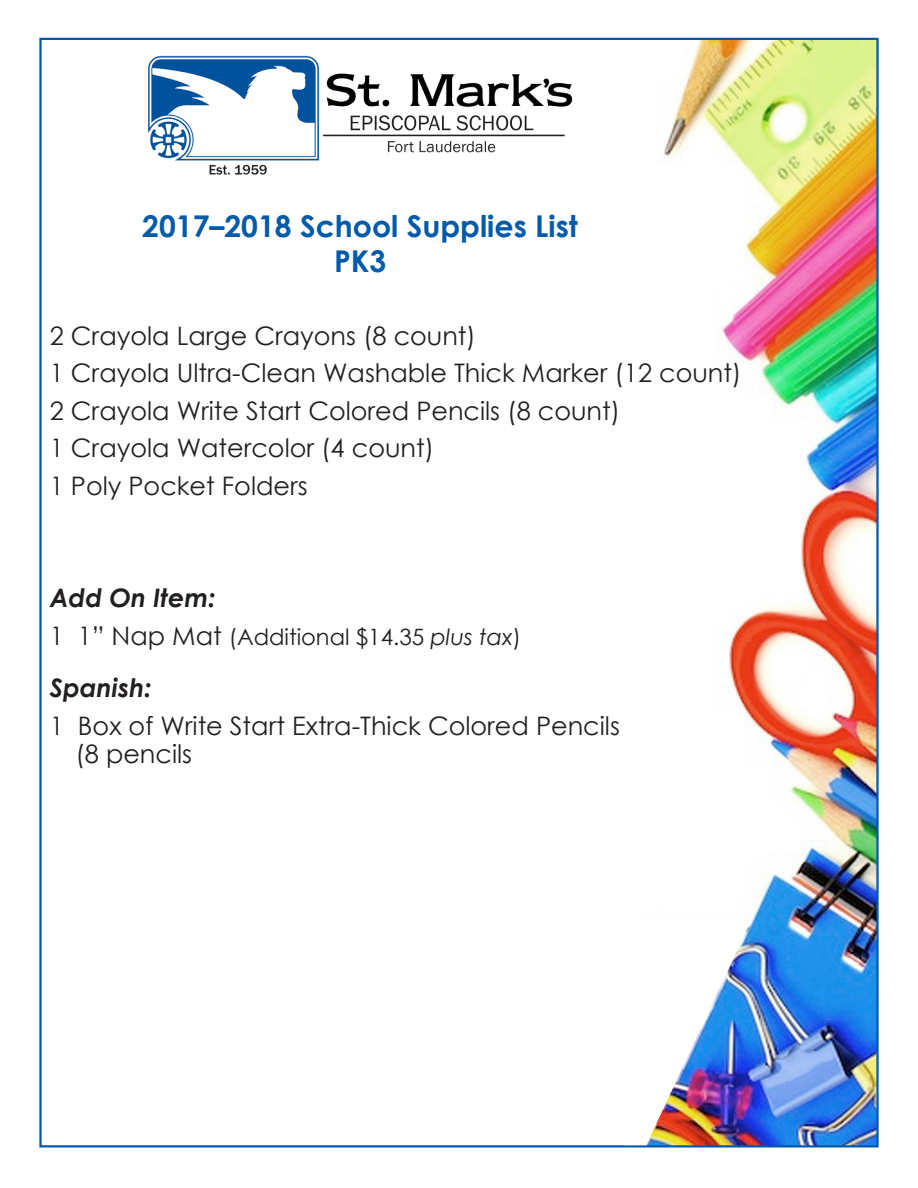
<style>
.page{position:relative;width:918px;height:1188px;background:#fff}
.page>*{position:absolute;margin:0;border:0;box-sizing:border-box;transform-origin:0 0}
.t1{font:700 30px "Century Gothic";color:#015aaa}
.t2{font:25.5px "Century Gothic";color:#231f20}
.t3{font:italic 700 25.5px "Century Gothic";color:#231f20}
.t4{font:22.5px "Century Gothic";color:#231f20}
.s1{font-size:25.5px}
.s2{font-style:italic}
</style>
<div class="page">
<img style="left:663px;top:41px;width:213px;height:1104px">
<img style="left:148px;top:55px;width:425px;height:120px">
<img style="left:646px;top:916px;width:105px;height:229px">
<p class="t1" style="left:142px;top:203px;width:437px">2017–2018 School Supplies List</p>
<p class="t1" style="left:334px;top:238px;width:54px">PK3</p>
<p class="t2" style="left:50px;top:318px;width:428px">2 Crayola Large Crayons (8 count)</p>
<p class="t2" style="left:50px;top:355px;width:693px">1 Crayola Ultra-Clean Washable Thick Marker (12 count)</p>
<p class="t2" style="left:50px;top:393px;width:572px">2 Crayola Write Start Colored Pencils (8 count)</p>
<p class="t2" style="left:50px;top:430px;width:386px">1 Crayola Watercolor (4 count)</p>
<p class="t2" style="left:50px;top:468px;width:259px">1 Poly Pocket Folders</p>
<p class="t3" style="left:50px;top:579px;width:167px">Add On Item:</p>
<p class="t4" style="left:50px;top:621px;width:473px"><span class="s1">1 1” Nap Mat</span> (Additional $14.35 <span class="s2">plus tax</span>)</p>
<p class="t3" style="left:50px;top:669px;width:104px">Spanish:</p>
<p class="t2" style="left:50px;top:708px;width:572px">1 Box of Write Start Extra-Thick Colored Pencils</p>
<p class="t2" style="left:75px;top:736px;width:118px">(8 pencils</p>
</div>
